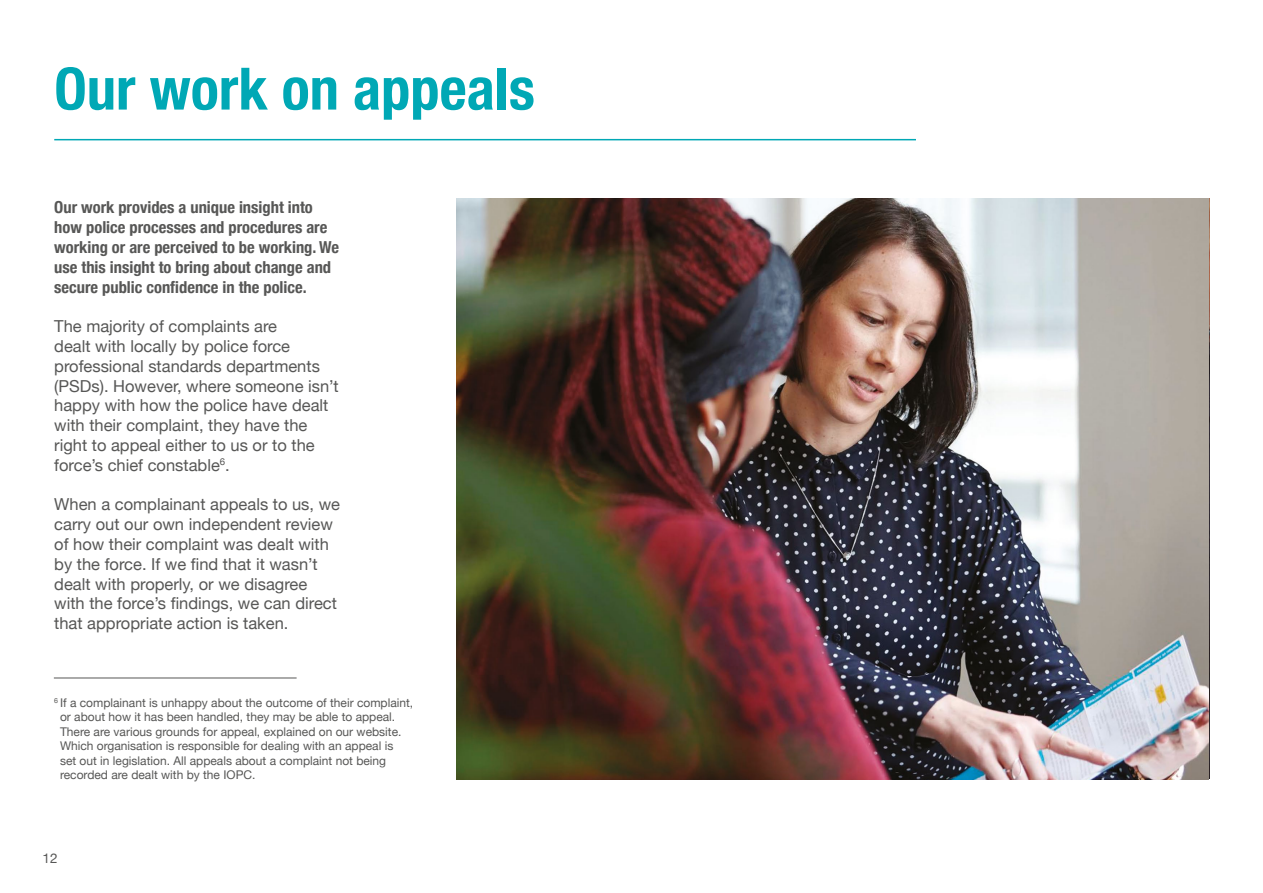
<style>
.page{position:relative;width:1263px;height:893px;background:#fff}
.page>*{position:absolute;margin:0;border:0;box-sizing:border-box;transform-origin:0 0}
.t1{font:700 condensed 58.5px "Helvetica Neue";color:#00a8b5}
.t2{font:16.5px/19.8px "Helvetica Neue";color:#575756}
.t3{font:700 condensed 16.5px/19.8px "Helvetica Neue";color:#575756}
.t4{font:13.5px "Helvetica Neue";color:#575756}
.t5{font:12px/14.4px "Helvetica Neue";color:#575756}
</style>
<div class="page">
<hr style="left:54px;top:139px;width:862px;height:1px;background:#00a8b5">
<hr style="left:54px;top:678px;width:243px;height:1px;background:#575756">
<img style="left:456px;top:198px;width:753px;height:582px">
<h1 class="t1" style="left:54px;top:40px;width:482px">Our work on appeals</h1>
<p class="t3" style="left:54px;top:196px;width:286px">Our work provides a unique insight into how police processes and procedures are working or are perceived to be working. We use this insight to bring about change and secure public confidence in the police.</p>
<p class="t2" style="left:54px;top:317px;width:286px">The majority of complaints are<br>dealt with locally by police force professional standards departments (PSDs). However, where someone isn’t happy with how the police have dealt with their complaint, they have the right to appeal either to us or to the force’s chief constable<sup>6</sup>.</p>
<p class="t2" style="left:54px;top:495px;width:287px">When a complainant appeals to us, we carry out our own independent review of how their complaint was dealt with by the force. If we find that it wasn’t dealt with properly, or we disagree with the force’s findings, we can direct that appropriate action is taken.</p>
<p class="t5" style="left:60px;top:696px;width:355px;text-indent:-6px"><sup>6</sup> If a complainant is unhappy about the outcome of their complaint, or about how it has been handled, they may be able to appeal.<br>There are various grounds for appeal, explained on our website.<br>Which organisation is responsible for dealing with an appeal is<br>set out in legislation. All appeals about a complaint not being recorded are dealt with by the IOPC.</p>
<p class="t4" style="left:43px;top:849px;width:17px">12</p>
</div>
